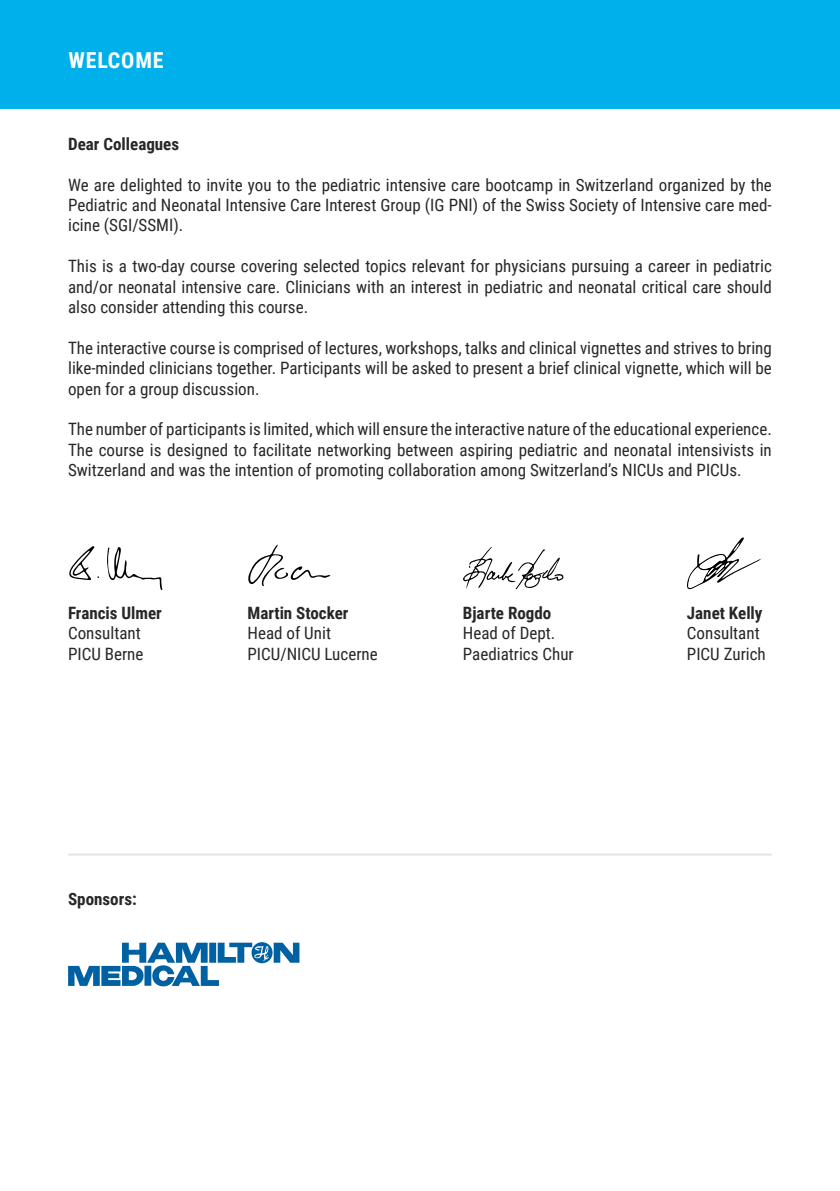
<style>
.page{position:relative;width:840px;height:1191px;background:#fff}
.page>*{position:absolute;margin:0;border:0;box-sizing:border-box;transform-origin:0 0}
.t1{font:700 22px "Roboto Condensed";letter-spacing:.035em;color:#fff}
.t2{font:17px/20.4px "Roboto Condensed";color:#272726;text-align:justify}
.t3{font:700 17px "Roboto Condensed";color:#272726}
</style>
<div class="page">
<div style="left:0;top:0;width:839px;height:109px;background:#00b0eb"></div>
<svg style="left:463px;top:547px;width:100px;height:42px"></svg>
<svg style="left:248px;top:544px;width:82px;height:42px"></svg>
<svg style="left:69px;top:546px;width:30px;height:34px"></svg>
<svg style="left:107px;top:547px;width:55px;height:43px"></svg>
<hr style="left:68px;top:853px;width:703px;height:2px;background:#e3e3e3">
<svg style="left:686px;top:537px;width:77px;height:53px"></svg>
<svg style="left:68px;top:942px;width:231px;height:44px"></svg>
<p class="t1" style="left:68px;top:45px;width:97px">WELCOME</p>
<p class="t3" style="left:68px;top:132px;width:112px">Dear Colleagues</p>
<p class="t2" style="left:68px;top:174px;width:704px">We are delighted to invite you to the pediatric intensive care bootcamp in Switzerland organized by the Pediatric and Neonatal Intensive Care Interest Group (IG PNI) of the Swiss Society of Intensive care med&shy;icine (SGI/SSMI).</p>
<p class="t2" style="left:68px;top:255px;width:704px">This is a two-day course covering selected topics relevant for physicians pursuing a career in pediatric and/or neonatal intensive care. Clinicians with an interest in pediatric and neonatal critical care should also consider attending this course.</p>
<p class="t2" style="left:68px;top:337px;width:704px">The interactive course is comprised of lectures, workshops, talks and clinical vignettes and strives to bring like-minded clinicians together. Participants will be asked to present a brief clinical vignette, which will be open for a group discussion.</p>
<p class="t2" style="left:68px;top:418px;width:704px">The number of participants is limited, which will ensure the interactive nature of the educational experience.<br>The course is designed to facilitate networking between aspiring pediatric and neonatal intensivists in Switzerland and was the intention of promoting collaboration among Switzerland’s NICUs and PICUs.</p>
<p class="t3" style="left:68px;top:601px;width:95px">Francis Ulmer</p>
<p class="t2" style="left:68px;top:622px;width:77px">Consultant<br>PICU Berne</p>
<p class="t3" style="left:247px;top:601px;width:102px">Martin Stocker</p>
<p class="t2" style="left:247px;top:622px;width:132px">Head of Unit<br>PICU/NICU Lucerne</p>
<p class="t3" style="left:462px;top:601px;width:90px">Bjarte Rogdo</p>
<p class="t2" style="left:462px;top:622px;width:112px">Head of Dept.<br>Paediatrics Chur</p>
<p class="t3" style="left:68px;top:886px;width:70px">Sponsors:</p>
<p class="t3" style="left:686px;top:601px;width:77px">Janet Kelly</p>
<p class="t2" style="left:686px;top:622px;width:80px">Consultant<br>PICU Zurich</p>
</div>
